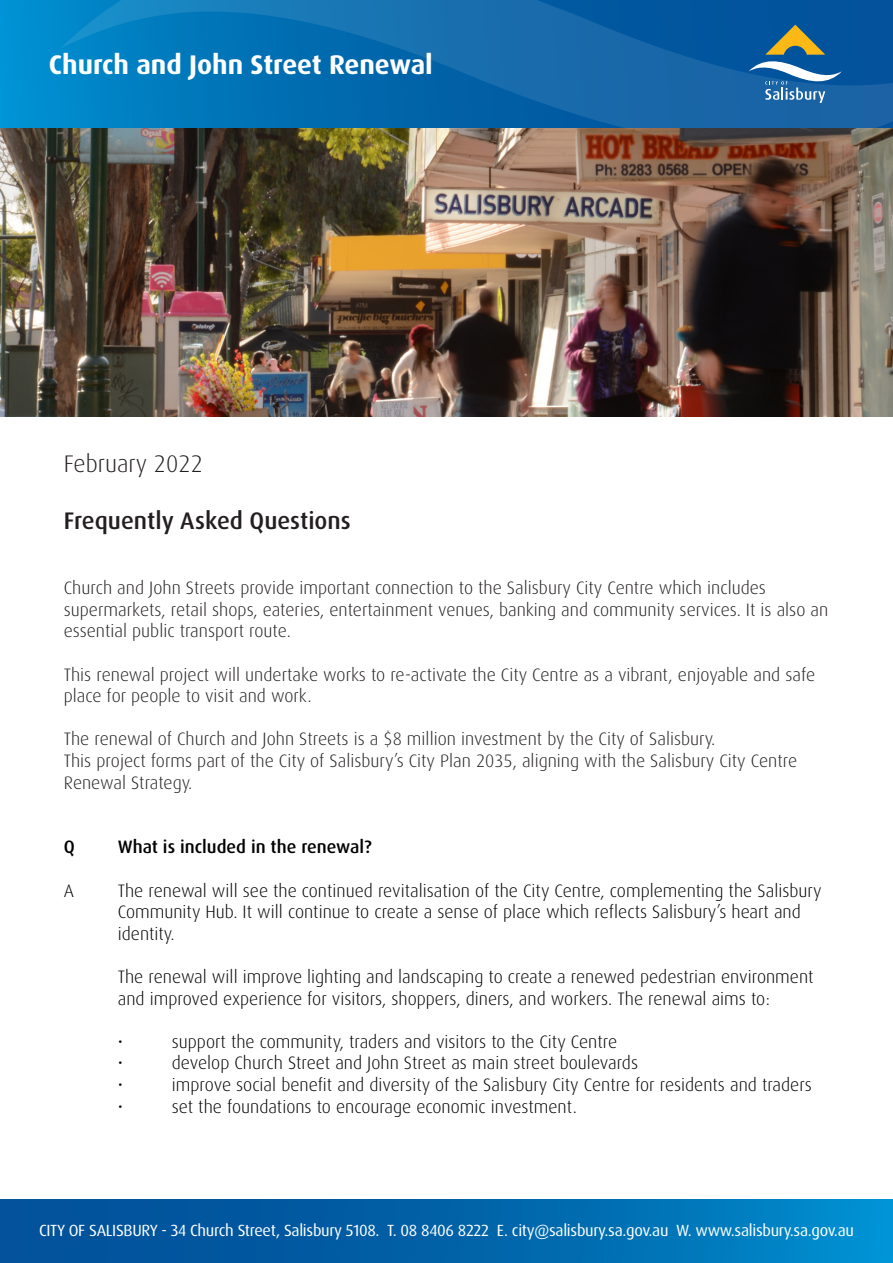
<style>
.page{position:relative;width:893px;height:1263px;background:#fff}
.page>*{position:absolute;margin:0;border:0;box-sizing:border-box;transform-origin:0 0}
.t1{font:700 27px "Dax";color:#fff}
.t2{font:500 24px "Dax";color:#231f20}
.t3{font:300 24px "Dax";color:#231f20}
.t4{font:300 18px/21.6px "Dax";color:#000}
.t5{font:300 18px/21.6px "Dax";color:#231f20}
.t6{font:500 18px "Dax";color:#000}
.Paragraph_Style_1{font:16.2px "Dax OT";letter-spacing:-.02em;color:#fff}
</style>
<div class="page">
<div style="left:0;top:1199px;width:893px;height:64px;background:linear-gradient(to right,#024791,#0088c9)"></div>
<img style="left:0;top:128px;width:893px;height:289px">
<div style="left:0;top:0;width:893px;height:128px;background:#008fd1"></div>
<svg style="left:60px;top:0;width:833px;height:143px;background:#156aa3"></svg>
<svg style="left:749px;top:25px;width:93px;height:78px;background:#3f769c"></svg>
<p class="t1" style="left:49px;top:49px;width:385px">Church and John Street Renewal</p>
<p class="t3" style="left:64px;top:450px;width:141px">February 2022</p>
<p class="t2" style="left:64px;top:507px;width:288px">Frequently Asked Questions</p>
<p class="t5" style="left:64px;top:577px;width:766px">Church and John Streets provide important connection to the Salisbury City Centre which includes supermarkets, retail shops, eateries, entertainment venues, banking and community services. It is also an essential public transport route.</p>
<p class="t5" style="left:64px;top:664px;width:753px">This renewal project will undertake works to re-activate the City Centre as a vibrant, enjoyable and safe place for people to visit and work.</p>
<p class="t5" style="left:64px;top:728px;width:653px">The renewal of Church and John Streets is a $8 million investment by the City of Salisbury.</p>
<p class="t5" style="left:64px;top:750px;width:735px">This project forms part of the City of Salisbury’s City Plan 2035, aligning with the Salisbury City Centre<br>Renewal Strategy.</p>
<p class="t6" style="left:64px;top:837px;width:13px">Q</p>
<p class="t6" style="left:118px;top:837px;width:255px">What is included in the renewal?</p>
<p class="t4" style="left:64px;top:880px;width:12px">A</p>
<p class="t4" style="left:118px;top:880px;width:705px">The renewal will see the continued revitalisation of the City Centre, complementing the Salisbury<br>Community Hub. It will continue to create a sense of place which reflects Salisbury’s heart and identity.</p>
<p class="t4" style="left:118px;top:966px;width:697px">The renewal will improve lighting and landscaping to create a renewed pedestrian environment and improved experience for visitors, shoppers, diners, and workers. The renewal aims to:</p>
<p class="t4" style="left:118px;top:1031px;width:7px">•</p>
<p class="t4" style="left:172px;top:1031px;width:447px">support the community, traders and visitors to the City Centre</p>
<p class="t4" style="left:118px;top:1052px;width:7px">•</p>
<p class="t4" style="left:172px;top:1052px;width:468px">develop Church Street and John Street as main street boulevards</p>
<p class="t4" style="left:118px;top:1074px;width:7px">•</p>
<p class="t4" style="left:172px;top:1074px;width:642px">improve social benefit and diversity of the Salisbury City Centre for residents and traders</p>
<p class="t4" style="left:118px;top:1096px;width:7px">•</p>
<p class="t4" style="left:172px;top:1096px;width:407px">set the foundations to encourage economic investment.</p>
<p class="Paragraph_Style_1" style="left:39px;top:1220px;width:816px">CITY OF SALISBURY - 34 Church Street, Salisbury 5108. T. 08 8406 8222 E. city@salisbury.sa.gov.au W. www.salisbury.sa.gov.au</p>
</div>
